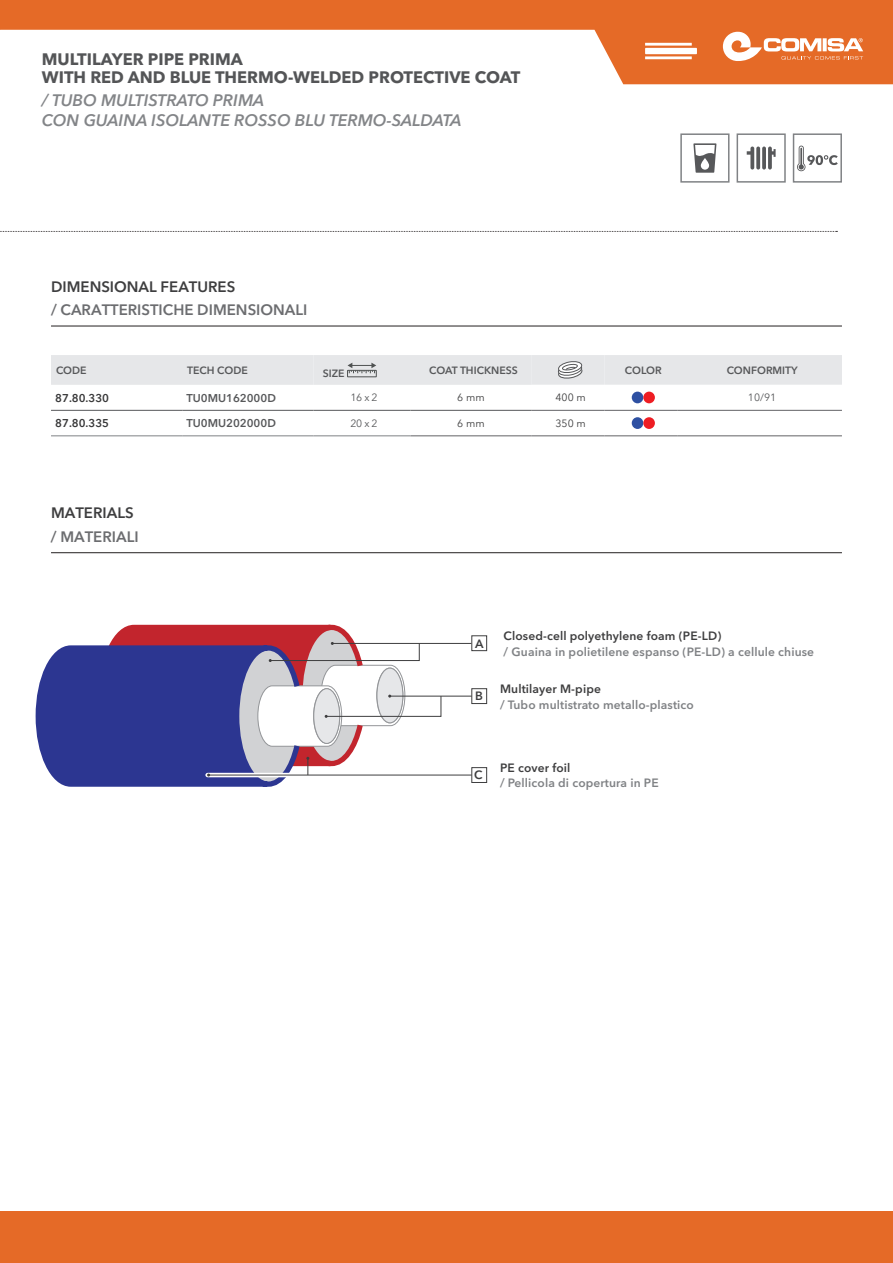
<style>
.page{position:relative;width:893px;height:1263px;background:#fff}
.page>*{position:absolute;margin:0;border:0;box-sizing:border-box;transform-origin:0 0}
.t1{font:700 16.5px/18px "Avenir Next LT Pro";color:#545557}
.t2{font:italic 600 16.5px/19.5px "Avenir Next LT Pro";color:#838588}
.t3{font:600 15px "Avenir Next LT Pro";color:#6c6d70}
.t4{font:600 15px "Avenir Next LT Pro";color:#3e3e3f}
.t5{font:600 12px "Avenir Next LT Pro";letter-spacing:.01em;color:#808285}
.t6{font:600 12px "Avenir Next LT Pro";letter-spacing:.01em;color:#3e3e3f}
.t7{font:600 11.25px "Avenir Next LT Pro";color:#57585a}
.t8{font:600 11.25px "Avenir Next LT Pro";color:#383839}
.t9{font:600 10.5px "Avenir Next LT Pro";color:#57585a}
.t10{font:10.5px "Avenir Next LT Pro";color:#3e3e3f}
.t11{font:10.5px "Avenir Next LT Pro";letter-spacing:-.015em;color:#57585a}
</style>
<div class="page">
<svg style="left:0;top:0;width:893px;height:84px;fill:#e56a27"></svg>
<svg style="left:723px;top:32px;width:140px;height:29px"></svg>
<div style="left:645px;top:48px;width:52px;height:6px;background:#fff"></div>
<hr style="left:645px;top:43px;width:47px;height:3px;background:#fff">
<hr style="left:645px;top:56px;width:47px;height:3px;background:#fff">
<svg style="left:797px;top:146px;width:41px;height:25px"></svg>
<div style="left:793px;top:133px;width:49px;height:50px;border:2px solid #808285"></div>
<svg style="left:756px;top:147px;width:4px;height:23px"></svg>
<svg style="left:762px;top:147px;width:4px;height:23px"></svg>
<svg style="left:747px;top:147px;width:7px;height:23px"></svg>
<svg style="left:768px;top:147px;width:8px;height:23px"></svg>
<div style="left:737px;top:133px;width:49px;height:50px;border:2px solid #808285"></div>
<svg style="left:693px;top:143px;width:23px;height:30px"></svg>
<div style="left:680px;top:133px;width:49px;height:50px;border:2px solid #808285"></div>
<svg style="left:0;top:231px;width:837px;height:1px"></svg>
<div style="left:0;top:1212px;width:893px;height:51px;background:#e56a27"></div>
<div style="left:471px;top:635px;width:16px;height:16px;border:1px solid #3e3e3f"></div>
<div style="left:471px;top:767px;width:16px;height:16px;border:1px solid #3e3e3f"></div>
<div style="left:471px;top:688px;width:16px;height:16px;border:1px solid #3e3e3f"></div>
<hr style="left:332px;top:643px;width:139px;height:1px;background:#3e3e3f">
<hr style="left:390px;top:696px;width:82px;height:1px;background:#3e3e3f">
<hr style="left:410px;top:436px;width:122px;height:1px;background:#636366">
<hr style="left:532px;top:436px;width:72px;height:1px;background:#636366">
<hr style="left:604px;top:436px;width:73px;height:1px;background:#636366">
<hr style="left:677px;top:436px;width:165px;height:1px;background:#636366">
<hr style="left:51px;top:436px;width:131px;height:1px;background:#808285">
<hr style="left:182px;top:436px;width:131px;height:1px;background:#808285">
<hr style="left:313px;top:436px;width:97px;height:1px;background:#808285">
<svg style="left:51px;top:355px;width:791px;height:81px"></svg>
<div style="left:632px;top:392px;width:11px;height:11px;background:#2e50a2;border-radius:50%"></div>
<div style="left:643px;top:392px;width:12px;height:11px;background:#ee1d23;border-radius:50%"></div>
<div style="left:632px;top:417px;width:11px;height:12px;background:#2e50a2;border-radius:50%"></div>
<div style="left:643px;top:417px;width:12px;height:12px;background:#ee1d23;border-radius:50%"></div>
<svg style="left:442px;top:774px;width:22px;height:1px"></svg>
<hr style="left:209px;top:775px;width:263px;height:1px;background:#3e3e3f">
<svg style="left:35px;top:624px;width:407px;height:163px"></svg>
<hr style="left:51px;top:552px;width:791px;height:1px;background:#231f20">
<hr style="left:51px;top:326px;width:791px;height:1px;background:#231f20">
<h1 class="t1" style="left:42px;top:50px;width:480px">MULTILAYER PIPE PRIMA<br>WITH RED AND BLUE THERMO-WELDED PROTECTIVE COAT</h1>
<h1 class="t2" style="left:42px;top:90px;width:421px">/ TUBO MULTISTRATO PRIMA<br>CON GUAINA ISOLANTE ROSSO BLU TERMO-SALDATA</h1>
<p class="t4" style="left:51px;top:277px;width:186px">DIMENSIONAL FEATURES</p>
<p class="t3" style="left:51px;top:301px;width:258px">/ CARATTERISTICHE DIMENSIONALI</p>
<p class="t9" style="left:56px;top:364px;width:32px">CODE</p>
<p class="t9" style="left:187px;top:364px;width:62px">TECH CODE</p>
<p class="t9" style="left:323px;top:367px;width:23px">SIZE</p>
<p class="t9" style="left:429px;top:364px;width:90px">COAT THICKNESS</p>
<p class="t9" style="left:625px;top:364px;width:38px">COLOR</p>
<p class="t9" style="left:727px;top:364px;width:72px">CONFORMITY</p>
<p class="t8" style="left:55px;top:391px;width:55px">87.80.330</p>
<p class="t7" style="left:186px;top:391px;width:91px">TU0MU162000D</p>
<p class="t11" style="left:350px;top:391px;width:29px">16 x 2</p>
<p class="t10" style="left:457px;top:391px;width:29px">6 mm</p>
<p class="t10" style="left:555px;top:391px;width:32px">400 m</p>
<p class="t11" style="left:748px;top:391px;width:30px">10/91</p>
<p class="t8" style="left:55px;top:417px;width:55px">87.80.335</p>
<p class="t7" style="left:186px;top:417px;width:91px">TU0MU202000D</p>
<p class="t11" style="left:350px;top:417px;width:29px">20 x 2</p>
<p class="t10" style="left:457px;top:417px;width:29px">6 mm</p>
<p class="t10" style="left:555px;top:417px;width:32px">350 m</p>
<p class="t4" style="left:51px;top:504px;width:84px">MATERIALS</p>
<p class="t3" style="left:51px;top:527px;width:89px">/ MATERIALI</p>
<p class="t6" style="left:475px;top:636px;width:10px">A</p>
<p class="t6" style="left:475px;top:688px;width:9px">B</p>
<p class="t6" style="left:504px;top:628px;width:219px">Closed-cell polyethylene foam (PE-LD)</p>
<p class="t5" style="left:504px;top:644px;width:312px">/ Guaina in polietilene espanso (PE-LD) a cellule chiuse</p>
<p class="t6" style="left:500px;top:681px;width:102px">Multilayer M-pipe</p>
<p class="t5" style="left:500px;top:697px;width:195px">/ Tubo multistrato metallo-plastico</p>
<p class="t6" style="left:474px;top:768px;width:10px">C</p>
<p class="t6" style="left:500px;top:760px;width:72px">PE cover foil</p>
<p class="t5" style="left:500px;top:776px;width:160px">/ Pellicola di copertura in PE</p>
</div>
